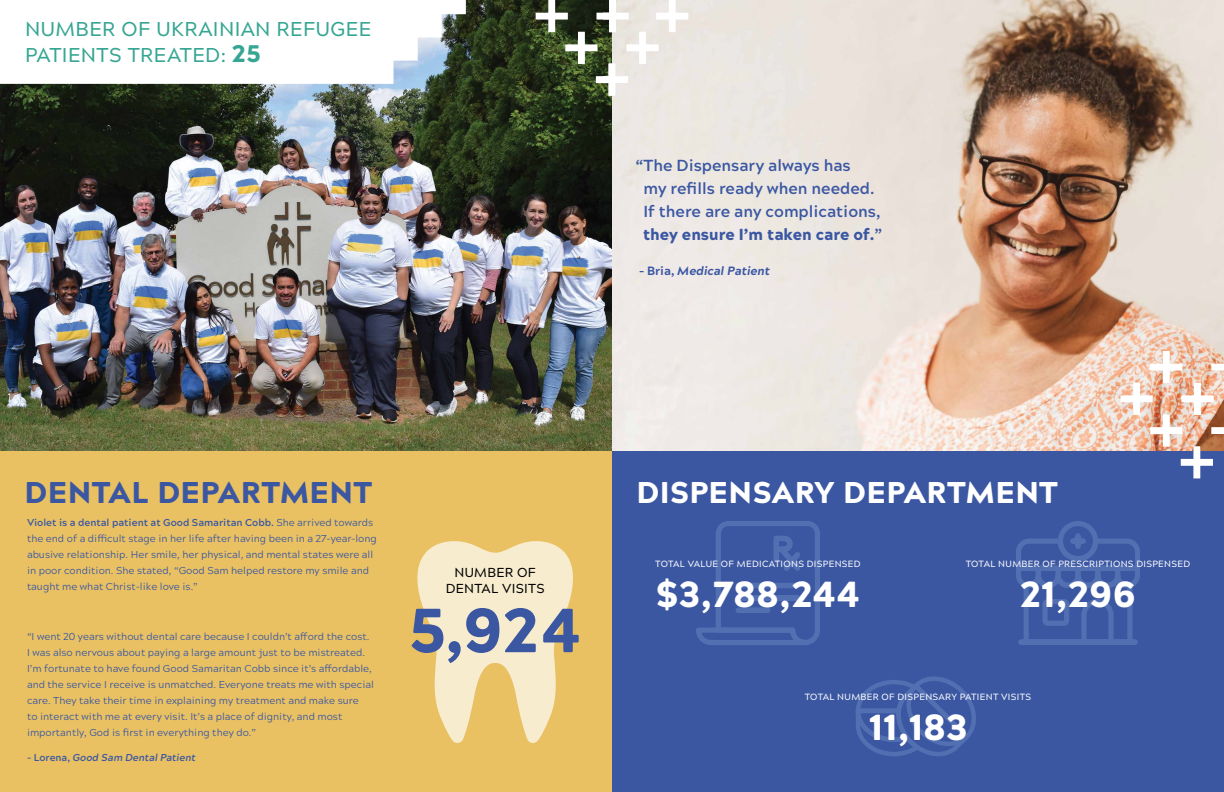
<style>
.page{position:relative;width:1224px;height:792px;background:#fff}
.page>*{position:absolute;margin:0;border:0;box-sizing:border-box;transform-origin:0 0}
.t1{font:900 62.1px "Acherus Grotesque";color:#3b57a2}
.t2{font:900 36.2px "Acherus Grotesque";letter-spacing:.025em;color:#fff}
.t3{font:900 30px "Acherus Grotesque";letter-spacing:.025em;color:#fff}
.t4{font:900 30px "Acherus Grotesque";letter-spacing:.025em;color:#3b57a2}
.t5{font:500 20px/26px "Acherus Grotesque";letter-spacing:.015em;color:#36a692}
.t6{font:700 16px/23px "Acherus Grotesque";color:#3b57a2}
.t7{font:500 13px/16px "Acherus Grotesque";letter-spacing:.02em;color:#000;text-align:center}
.t8{font:italic 800 12px "Acherus Grotesque";color:#3b57a2}
.t9{font:10px/16px "Acherus Grotesque";color:#3b57a2}
.t10{font:italic 700 10px "Acherus Grotesque";color:#3b57a2}
.t11{font:500 9px "Acherus Grotesque";letter-spacing:.035em;color:#fff}
.s1{font-weight:900;font-size:24px}
.s2{font-weight:900}
.s3{font-style:normal}
.s4{font-weight:700}
</style>
<div class="page">
<div style="left:0;top:450px;width:621px;height:342px;background:#e9c163"></div>
<img style="left:0;top:0;width:612px;height:451px">
<svg style="left:417px;top:541px;width:156px;height:202px"></svg>
<svg style="left:0;top:0;width:466px;height:84px"></svg>
<div style="left:612px;top:450px;width:612px;height:342px;background:#3b57a2"></div>
<img style="left:612px;top:0;width:612px;height:451px">
<svg style="left:696px;top:521px;width:124px;height:124px"></svg>
<div style="left:736px;top:608px;width:34px;height:5px;border:5px solid #7694cc"></div>
<div style="left:736px;top:595px;width:64px;height:6px;border:5px solid #7694cc"></div>
<div style="left:736px;top:583px;width:64px;height:5px;border:5px solid #7694cc"></div>
<div style="left:1058px;top:521px;width:40px;height:40px;border:5px solid #7694cc;border-radius:50%"></div>
<div style="left:1075px;top:533px;width:6px;height:16px;border:5px solid #7694cc"></div>
<svg style="left:1016px;top:536px;width:124px;height:109px"></svg>
<svg style="left:855px;top:676px;width:121px;height:80px"></svg>
<img style="left:1121px;top:351px;width:103px;height:127px">
<svg style="left:536px;top:0;width:152px;height:96px"></svg>
<h3 class="t5" style="left:25px;top:15px;width:348px">NUMBER OF UKRAINIAN REFUGEE<br>PATIENTS TREATED: <span class="s1">25</span></h3>
<h3 class="t6" style="left:643px;top:153px;width:241px;text-indent:-8px">“The Dispensary always has<br>my refills ready when needed.<br>If there are any complications, <span class="s2">they ensure I’m taken care of.</span>”</h3>
<p class="t8" style="left:639px;top:261px;width:133px"><span class="s3">- Bria,</span> Medical Patient</p>
<h3 class="t4" style="left:25px;top:466px;width:349px">DENTAL DEPARTMENT</h3>
<p class="t9" style="left:27px;top:514px;width:351px"><span class="s4">Violet is a dental patient at Good Samaritan Cobb.</span> She arrived towards the end of a difficult stage in her life after having been in a 27-year-long abusive relationship. Her smile, her physical, and mental states were all in poor condition. She stated, “Good Sam helped restore my smile and taught me what Christ-like love is.”</p>
<p class="t9" style="left:27px;top:628px;width:348px">“I went 20 years without dental care because I couldn’t afford the cost.<br>I was also nervous about paying a large amount just to be mistreated.<br>I’m fortunate to have found Good Samaritan Cobb since it’s affordable, and the service I receive is unmatched. Everyone treats me with special care. They take their time in explaining my treatment and make sure<br>to interact with me at every visit. It’s a place of dignity, and most importantly, God is first in everything they do.”</p>
<p class="t10" style="left:27px;top:749px;width:170px"><span class="s3">- Lorena,</span> Good Sam Dental Patient</p>
<h3 class="t7" style="left:446px;top:564px;width:100px">NUMBER OF<br>DENTAL VISITS</h3>
<h1 class="t1" style="left:410px;top:577px;width:172px">5,924</h1>
<h3 class="t3" style="left:637px;top:466px;width:423px">DISPENSARY DEPARTMENT</h3>
<p class="t11" style="left:655px;top:556px;width:207px">TOTAL VALUE OF MEDICATIONS DISPENSED</p>
<h2 class="t2" style="left:656px;top:563px;width:205px">$3,788,244</h2>
<p class="t11" style="left:966px;top:556px;width:226px">TOTAL NUMBER OF PRESCRIPTIONS DISPENSED</p>
<h2 class="t2" style="left:1021px;top:563px;width:116px">21,296</h2>
<p class="t11" style="left:805px;top:689px;width:228px">TOTAL NUMBER OF DISPENSARY PATIENT VISITS</p>
<h2 class="t2" style="left:869px;top:696px;width:100px">11,183</h2>
</div>
